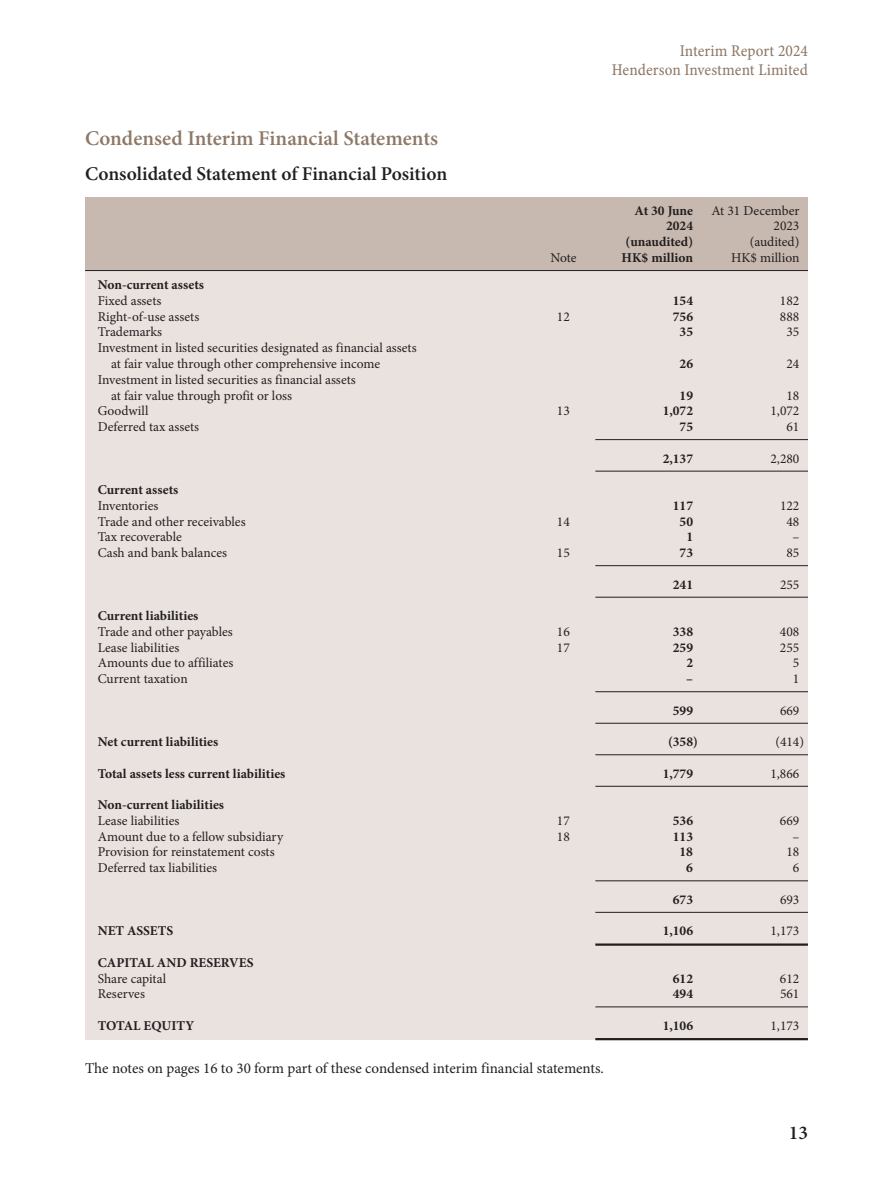
<style>
.page{position:relative;width:893px;height:1191px;background:#fff}
.page>*{position:absolute;margin:0;border:0;box-sizing:border-box;transform-origin:0 0}
.t1{font:600 21px "Minion Pro";color:#8e7866}
.t2{font:600 19.5px "Minion Pro";color:#231f20}
.t3{font:16.5px/19.2px "Minion Pro Cn Capt";letter-spacing:.005em;color:#8e7866;text-align:right}
.t4{font:15px "Minion Pro";color:#231f20}
.t5{font:13.5px/15.8px "Minion Pro";color:#231f20}
.t6{font:700 13.5px "Minion Pro";color:#231f20}
</style>
<div class="page">
<div style="left:85px;top:252px;width:723px;height:788px;background:#eae2df"></div>
<div style="left:85px;top:197px;width:723px;height:74px;background:#c7b9af"></div>
<hr style="left:85px;top:270px;width:723px;height:1px;background:#231f20">
<hr style="left:595px;top:439px;width:213px;height:1px;background:#231f20">
<hr style="left:595px;top:471px;width:213px;height:1px;background:#231f20">
<hr style="left:595px;top:565px;width:213px;height:1px;background:#231f20">
<hr style="left:595px;top:597px;width:213px;height:1px;background:#231f20">
<hr style="left:595px;top:691px;width:213px;height:1px;background:#231f20">
<hr style="left:595px;top:723px;width:213px;height:1px;background:#231f20">
<hr style="left:595px;top:754px;width:213px;height:1px;background:#231f20">
<hr style="left:595px;top:786px;width:213px;height:1px;background:#231f20">
<hr style="left:595px;top:880px;width:213px;height:1px;background:#231f20">
<hr style="left:595px;top:912px;width:213px;height:1px;background:#231f20">
<hr style="left:595px;top:943px;width:213px;height:2px;background:#231f20">
<hr style="left:595px;top:1006px;width:213px;height:1px;background:#231f20">
<hr style="left:595px;top:1038px;width:213px;height:2px;background:#231f20">
<h1 class="t1" style="left:85px;top:124px;width:355px">Condensed Interim Financial Statements</h1>
<h2 class="t2" style="left:85px;top:161px;width:364px">Consolidated Statement of Financial Position</h2>
<p class="t3" style="left:612px;top:42px;width:198px">Interim Report 2024<br>Henderson Investment Limited</p>
<p class="t6" style="left:635px;top:201px;width:60px">At 30 June</p>
<p class="t5" style="left:711px;top:202px;width:89px">At 31 December</p>
<p class="t6" style="left:666px;top:217px;width:28px">2024</p>
<p class="t5" style="left:773px;top:218px;width:27px">2023</p>
<p class="t6" style="left:626px;top:232px;width:69px">(unaudited)</p>
<p class="t5" style="left:750px;top:234px;width:51px">(audited)</p>
<p class="t5" style="left:550px;top:250px;width:28px">Note</p>
<p class="t6" style="left:622px;top:248px;width:73px">HK$ million</p>
<p class="t5" style="left:731px;top:250px;width:70px">HK$ million</p>
<p class="t6" style="left:98px;top:275px;width:108px">Non-current assets</p>
<p class="t5" style="left:98px;top:293px;width:65px">Fixed assets</p>
<p class="t6" style="left:673px;top:291px;width:22px">154</p>
<p class="t5" style="left:780px;top:293px;width:21px">182</p>
<p class="t5" style="left:98px;top:308px;width:103px">Right-of-use assets</p>
<p class="t5" style="left:557px;top:308px;width:14px">12</p>
<p class="t6" style="left:673px;top:307px;width:22px">756</p>
<p class="t5" style="left:780px;top:308px;width:21px">888</p>
<p class="t5" style="left:98px;top:324px;width:66px">Trademarks</p>
<p class="t6" style="left:680px;top:323px;width:15px">35</p>
<p class="t5" style="left:786px;top:324px;width:14px">35</p>
<p class="t5" style="left:111px;top:340px;width:307px;text-indent:-14px">Investment in listed securities designated as financial assets at fair value through other comprehensive income</p>
<p class="t6" style="left:680px;top:354px;width:15px">26</p>
<p class="t5" style="left:786px;top:356px;width:14px">24</p>
<p class="t5" style="left:111px;top:371px;width:246px;text-indent:-14px">Investment in listed securities as financial assets at fair value through profit or loss</p>
<p class="t6" style="left:680px;top:386px;width:15px">19</p>
<p class="t5" style="left:786px;top:387px;width:14px">18</p>
<p class="t5" style="left:98px;top:403px;width:52px">Goodwill</p>
<p class="t5" style="left:557px;top:403px;width:14px">13</p>
<p class="t6" style="left:663px;top:401px;width:32px">1,072</p>
<p class="t5" style="left:770px;top:403px;width:30px">1,072</p>
<p class="t5" style="left:98px;top:419px;width:103px">Deferred tax assets</p>
<p class="t6" style="left:680px;top:417px;width:15px">75</p>
<p class="t5" style="left:786px;top:419px;width:14px">61</p>
<p class="t6" style="left:663px;top:449px;width:32px">2,137</p>
<p class="t5" style="left:770px;top:450px;width:30px">2,280</p>
<p class="t6" style="left:98px;top:480px;width:82px">Current assets</p>
<p class="t5" style="left:98px;top:497px;width:62px">Inventories</p>
<p class="t6" style="left:673px;top:496px;width:22px">117</p>
<p class="t5" style="left:780px;top:497px;width:21px">122</p>
<p class="t5" style="left:98px;top:513px;width:149px">Trade and other receivables</p>
<p class="t5" style="left:557px;top:513px;width:14px">14</p>
<p class="t6" style="left:680px;top:512px;width:15px">50</p>
<p class="t5" style="left:786px;top:513px;width:14px">48</p>
<p class="t5" style="left:98px;top:529px;width:86px">Tax recoverable</p>
<p class="t6" style="left:686px;top:527px;width:8px">1</p>
<p class="t5" style="left:792px;top:529px;width:9px">–</p>
<p class="t5" style="left:98px;top:545px;width:131px">Cash and bank balances</p>
<p class="t5" style="left:557px;top:545px;width:14px">15</p>
<p class="t6" style="left:680px;top:543px;width:15px">73</p>
<p class="t5" style="left:786px;top:545px;width:14px">85</p>
<p class="t6" style="left:673px;top:575px;width:22px">241</p>
<p class="t5" style="left:780px;top:576px;width:21px">255</p>
<p class="t6" style="left:98px;top:606px;width:102px">Current liabilities</p>
<p class="t5" style="left:98px;top:623px;width:137px">Trade and other payables</p>
<p class="t5" style="left:557px;top:623px;width:14px">16</p>
<p class="t6" style="left:673px;top:622px;width:22px">338</p>
<p class="t5" style="left:780px;top:623px;width:21px">408</p>
<p class="t5" style="left:98px;top:639px;width:83px">Lease liabilities</p>
<p class="t5" style="left:557px;top:639px;width:14px">17</p>
<p class="t6" style="left:673px;top:638px;width:22px">259</p>
<p class="t5" style="left:780px;top:639px;width:21px">255</p>
<p class="t5" style="left:98px;top:655px;width:137px">Amounts due to affiliates</p>
<p class="t6" style="left:686px;top:653px;width:8px">2</p>
<p class="t5" style="left:793px;top:655px;width:8px">5</p>
<p class="t5" style="left:98px;top:671px;width:91px">Current taxation</p>
<p class="t6" style="left:686px;top:669px;width:8px">–</p>
<p class="t5" style="left:793px;top:671px;width:8px">1</p>
<p class="t6" style="left:673px;top:701px;width:22px">599</p>
<p class="t5" style="left:780px;top:702px;width:21px">669</p>
<p class="t6" style="left:98px;top:732px;width:122px">Net current liabilities</p>
<p class="t6" style="left:668px;top:732px;width:31px">(358)</p>
<p class="t5" style="left:775px;top:734px;width:30px">(414)</p>
<p class="t6" style="left:98px;top:764px;width:189px">Total assets less current liabilities</p>
<p class="t6" style="left:663px;top:764px;width:32px">1,779</p>
<p class="t5" style="left:770px;top:765px;width:30px">1,866</p>
<p class="t6" style="left:98px;top:795px;width:128px">Non-current liabilities</p>
<p class="t5" style="left:98px;top:813px;width:83px">Lease liabilities</p>
<p class="t5" style="left:557px;top:813px;width:14px">17</p>
<p class="t6" style="left:673px;top:811px;width:22px">536</p>
<p class="t5" style="left:780px;top:813px;width:21px">669</p>
<p class="t5" style="left:98px;top:828px;width:187px">Amount due to a fellow subsidiary</p>
<p class="t5" style="left:557px;top:828px;width:14px">18</p>
<p class="t6" style="left:673px;top:827px;width:22px">113</p>
<p class="t5" style="left:792px;top:828px;width:9px">–</p>
<p class="t5" style="left:98px;top:844px;width:178px">Provision for reinstatement costs</p>
<p class="t6" style="left:680px;top:842px;width:15px">18</p>
<p class="t5" style="left:786px;top:844px;width:14px">18</p>
<p class="t5" style="left:98px;top:860px;width:121px">Deferred tax liabilities</p>
<p class="t6" style="left:686px;top:858px;width:8px">6</p>
<p class="t5" style="left:793px;top:860px;width:8px">6</p>
<p class="t6" style="left:673px;top:890px;width:22px">673</p>
<p class="t5" style="left:780px;top:891px;width:21px">693</p>
<p class="t6" style="left:98px;top:921px;width:77px">NET ASSETS</p>
<p class="t6" style="left:663px;top:921px;width:32px">1,106</p>
<p class="t5" style="left:770px;top:923px;width:30px">1,173</p>
<p class="t6" style="left:98px;top:953px;width:157px">CAPITAL AND RESERVES</p>
<p class="t5" style="left:98px;top:970px;width:70px">Share capital</p>
<p class="t6" style="left:673px;top:968px;width:22px">612</p>
<p class="t5" style="left:780px;top:970px;width:21px">612</p>
<p class="t5" style="left:98px;top:986px;width:49px">Reserves</p>
<p class="t6" style="left:673px;top:984px;width:22px">494</p>
<p class="t5" style="left:780px;top:986px;width:21px">561</p>
<p class="t6" style="left:98px;top:1016px;width:98px">TOTAL EQUITY</p>
<p class="t6" style="left:663px;top:1016px;width:32px">1,106</p>
<p class="t5" style="left:770px;top:1017px;width:30px">1,173</p>
<p class="t4" style="left:85px;top:1058px;width:520px">The notes on pages 16 to 30 form part of these condensed interim financial statements.</p>
<h2 class="t2" style="left:789px;top:1119px;width:21px">13</h2>
</div>
